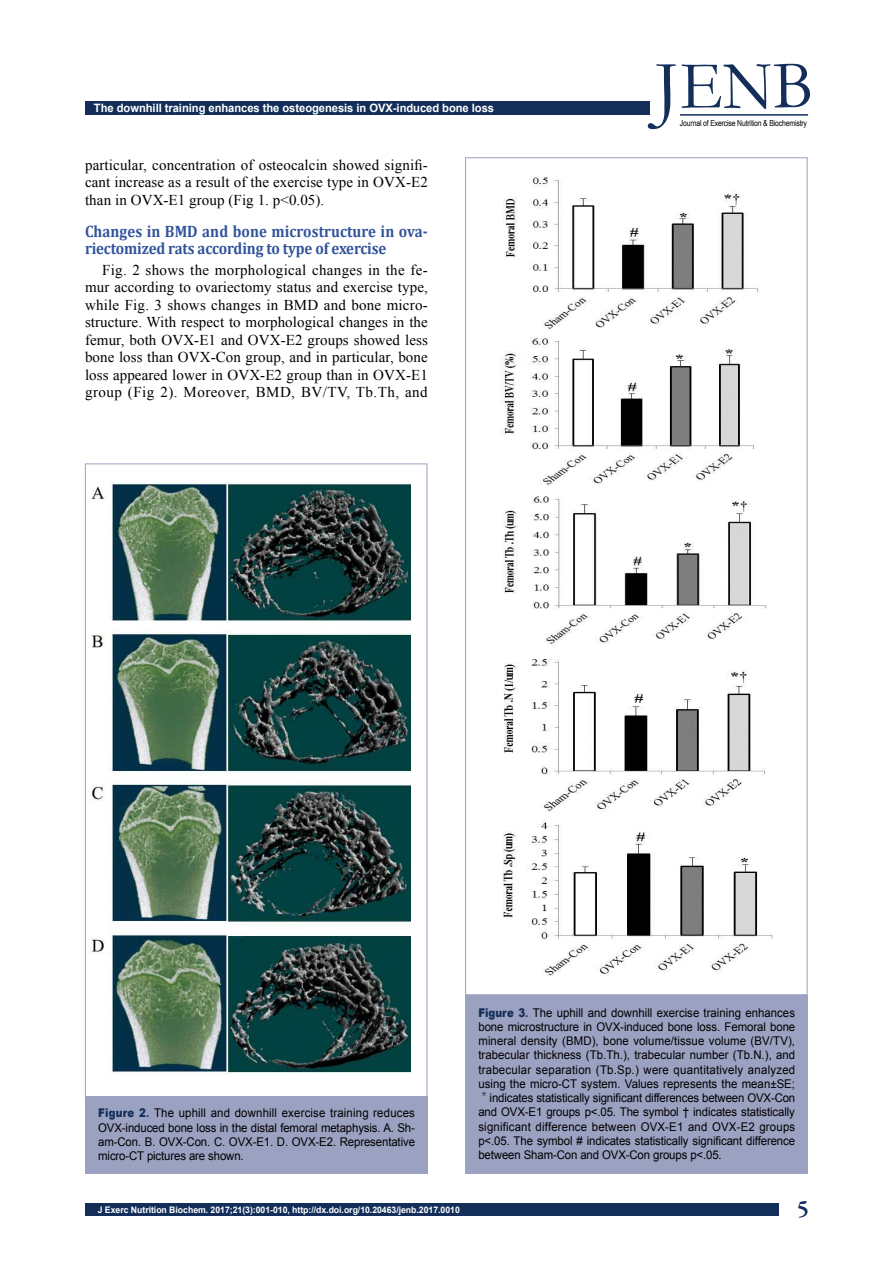
<style>
.page{position:relative;width:893px;height:1263px;background:#fff}
.page>*{position:absolute;margin:0;border:0;box-sizing:border-box;transform-origin:0 0}
.t1{font:600 24px "Garamond Premr Pro";color:#132e59}
.t2{font:700 16.5px/17.5px "Cambria";letter-spacing:-.01em;color:#30539b;scale:.9 1}
.t3{font:15px/17.4px "Times New Roman";letter-spacing:.005em;color:#000;text-align:justify}
.t4{font:12px/14.2px "Arial";letter-spacing:-.01em;color:#000;text-align:justify;scale:.95 1}
.t5{font:700 11.55px "Arial";letter-spacing:-.005em;color:#fff}
.t6{font:700 9px "Arial";letter-spacing:-.005em;color:#fff}
.t7{font:8.4px "Arial Narrow";letter-spacing:-.02em;color:#000}
.s1{font-weight:900;color:#132e59}
.s2{font-weight:700;color:#132e59}
.s3{font-family:"SM3 S Pgo SE"}
</style>
<div class="page">
<div style="left:85px;top:1203px;width:693px;height:13px;background:#132e59"></div>
<div style="left:85px;top:101px;width:565px;height:14px;background:#132e59"></div>
<svg style="left:648px;top:64px;width:28px;height:65px"></svg>
<svg style="left:682px;top:64px;width:128px;height:45px"></svg>
<hr style="left:680px;top:114px;width:128px;height:2px;background:#132e59">
<img style="left:91px;top:483px;width:319px;height:592px">
<div style="left:85px;top:1096px;width:343px;height:78px;background:#9ba1c0"></div>
<img style="left:501px;top:177px;width:272px;height:799px">
<div style="left:466px;top:995px;width:342px;height:179px;background:#9ba1c0"></div>
<p class="t5" style="left:94px;top:100px;width:402px">The downhill training enhances the osteogenesis in OVX-induced bone loss</p>
<p class="t3" style="left:85px;top:156px;width:344px">particular, concentration of osteocalcin showed signifi&shy;cant increase as a result of the exercise type in OVX-E2 than in OVX-E1 group (Fig 1. p&lt;0.05).</p>
<h2 class="t2" style="left:85px;top:222px;width:382px">Changes in BMD and bone microstructure in ova&shy;riectomized rats according to type of exercise</h2>
<p class="t3" style="left:85px;top:261px;width:344px;text-indent:17px">Fig. 2 shows the morphological changes in the fe&shy;mur according to ovariectomy status and exercise type, while Fig. 3 shows changes in BMD and bone micro&shy;structure. With respect to morphological changes in the femur, both OVX-E1 and OVX-E2 groups showed less bone loss than OVX-Con group, and in particular, bone loss appeared lower in OVX-E2 group than in OVX-E1 group (Fig 2). Moreover, BMD, BV/TV, Tb.Th, and</p>
<p class="t7" style="left:680px;top:116px;width:129px">Journal of Exercise Nutrition &amp; Biochemistry</p>
<p class="t4" style="left:98px;top:1106px;width:335px"><span class="s1">Figure 2</span><span class="s2">.</span> The uphill and downhill exercise training reduces OVX-induced bone loss in the distal femoral metaphysis. A. Sh&shy;am-Con. B. OVX-Con. C. OVX-E1. D. OVX-E2. Representative micro-CT pictures are shown.</p>
<p class="t4" style="left:478px;top:1005px;width:335px"><span class="s1">Figure 3</span><span class="s2">.</span> The uphill and downhill exercise training enhances bone microstructure in OVX-induced bone loss. Femoral bone mineral density (BMD), bone volume/tissue volume (BV/TV), trabecular thickness (Tb.Th.), trabecular number (Tb.N.), and trabecular separation (Tb.Sp.) were quantitatively analyzed using the micro-CT system. Values represents the mean±SE;<span class="s3">＊</span>indicates statistically significant differences between OVX-Con and OVX-E1 groups p&lt;.05. The symbol † indicates statistically significant difference between OVX-E1 and OVX-E2 groups p&lt;.05. The symbol # indicates statistically significant difference between Sham-Con and OVX-Con groups p&lt;.05.</p>
<p class="t6" style="left:98px;top:1204px;width:364px">J Exerc Nutrition Biochem. 2017;21(3):001-010, http://dx.doi.org/10.20463/jenb.2017.0010</p>
<h1 class="t1" style="left:797px;top:1194px;width:13px">5</h1>
</div>
